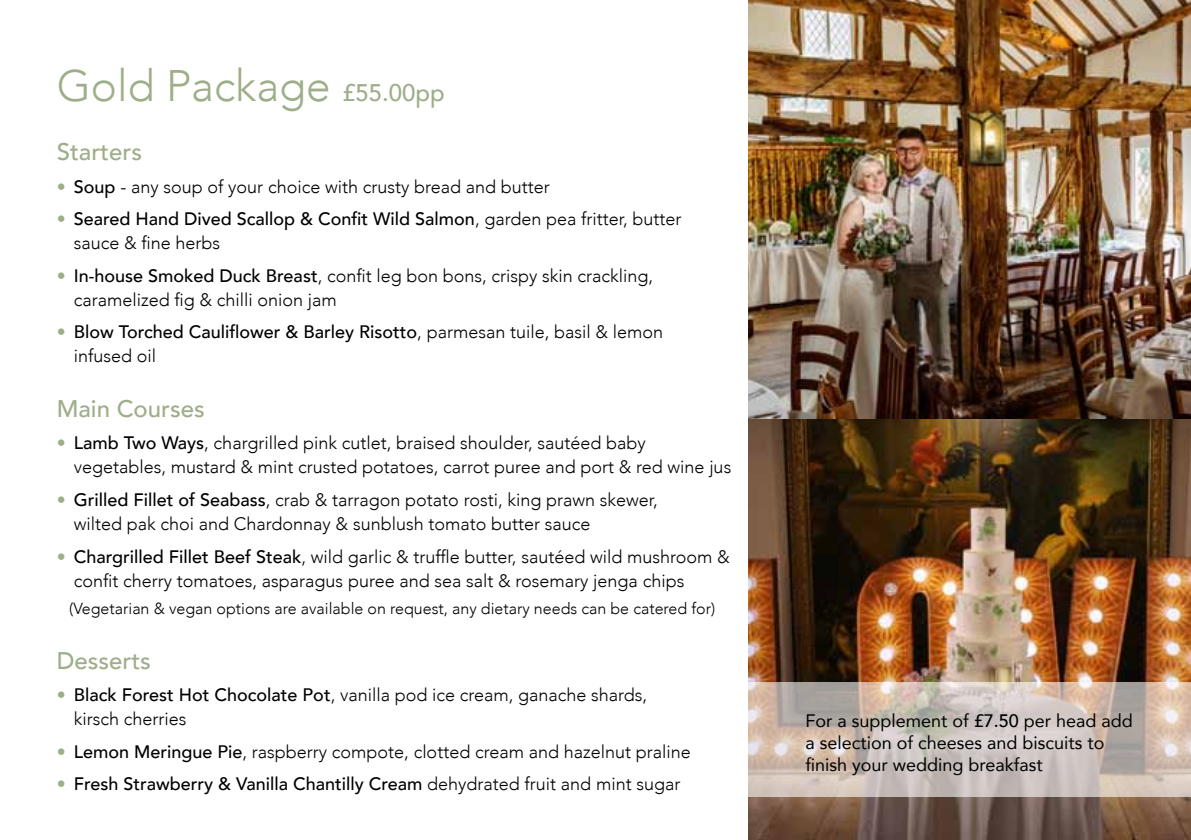
<style>
.page{position:relative;width:1191px;height:840px;background:#fff}
.page>*{position:absolute;margin:0;border:0;box-sizing:border-box;transform-origin:0 0}
.t1{font:300 44px "Avenir";color:#9dae88}
.t2{font:500 24px "Avenir";color:#9dae88}
.t3{font:300 18px/24px "Avenir";color:#000}
.t4{font:500 18px/24px "Avenir";color:#000}
.t5{font:18px/21.6px "Avenir";color:#000}
.t6{font:300 16px "Avenir";color:#000}
.s1{font-weight:500;font-size:24px}
.s2{font-weight:500;color:#9dae88}
.s3{font-weight:500}
.s4{color:#9dae88}
.s5{font-weight:300}
</style>
<div class="page">
<img style="left:748px;top:0;width:443px;height:839px">
<svg style="left:748px;top:682px;width:443px;height:115px"></svg>
<h1 class="t1" style="left:57px;top:60px;width:390px">Gold Package <span class="s1">£55.00pp</span></h1>
<h2 class="t2" style="left:57px;top:131px;width:87px">Starters</h2>
<p class="t3" style="left:57px;top:174px;width:495px"><span class="s2">•</span> <span class="s3">Soup</span> - any soup of your choice with crusty bread and butter</p>
<p class="t4" style="left:74px;top:206px;width:609px;text-indent:-17px"><span class="s4">•</span> Seared Hand Dived Scallop &amp; Confit Wild Salmon<span class="s5">, garden pea fritter, butter sauce &amp; fine herbs</span></p>
<p class="t3" style="left:74px;top:263px;width:581px;text-indent:-17px"><span class="s2">•</span> <span class="s3">In-house Smoked Duck Breast</span>, confit leg bon bons, crispy skin crackling, caramelized fig &amp; chilli onion jam</p>
<p class="t4" style="left:74px;top:319px;width:591px;text-indent:-17px"><span class="s4">•</span> Blow Torched Cauliflower &amp; Barley Risotto<span class="s5">, parmesan tuile, basil &amp; lemon infused oil</span></p>
<h2 class="t2" style="left:57px;top:387px;width:150px">Main Courses</h2>
<p class="t3" style="left:74px;top:431px;width:659px;text-indent:-17px"><span class="s2">•</span> <span class="s3">Lamb Two Ways</span>, chargrilled pink cutlet, braised shoulder, sautéed baby vegetables, mustard &amp; mint crusted potatoes, carrot puree and port &amp; red wine jus</p>
<p class="t3" style="left:74px;top:487px;width:585px;text-indent:-17px"><span class="s2">•</span> <span class="s3">Grilled Fillet of Seabass</span>, crab &amp; tarragon potato rosti, king prawn skewer, wilted pak choi and Chardonnay &amp; sunblush tomato butter sauce</p>
<p class="t3" style="left:74px;top:544px;width:657px;text-indent:-17px"><span class="s2">•</span> <span class="s3">Chargrilled Fillet Beef Steak</span>, wild garlic &amp; truffle butter, sautéed wild mushroom &amp; confit cherry tomatoes, asparagus puree and sea salt &amp; rosemary jenga chips</p>
<p class="t6" style="left:69px;top:599px;width:647px">(Vegetarian &amp; vegan options are available on request, any dietary needs can be catered for)</p>
<h2 class="t2" style="left:57px;top:639px;width:96px">Desserts</h2>
<p class="t3" style="left:74px;top:682px;width:575px;text-indent:-17px"><span class="s2">•</span> <span class="s3">Black Forest Hot Chocolate Pot</span>, vanilla pod ice cream, ganache shards, kirsch cherries</p>
<p class="t3" style="left:57px;top:739px;width:635px"><span class="s2">•</span> <span class="s3">Lemon Meringue Pie</span>, raspberry compote, clotted cream and hazelnut praline</p>
<p class="t4" style="left:57px;top:770px;width:625px"><span class="s4">•</span> Fresh Strawberry &amp; Vanilla Chantilly Cream <span class="s5">dehydrated fruit and mint sugar</span></p>
<p class="t5" style="left:805px;top:709px;width:329px">For a supplement of <span class="s3">£7.50</span> per head add a selection of cheeses and biscuits to finish your wedding breakfast</p>
</div>
